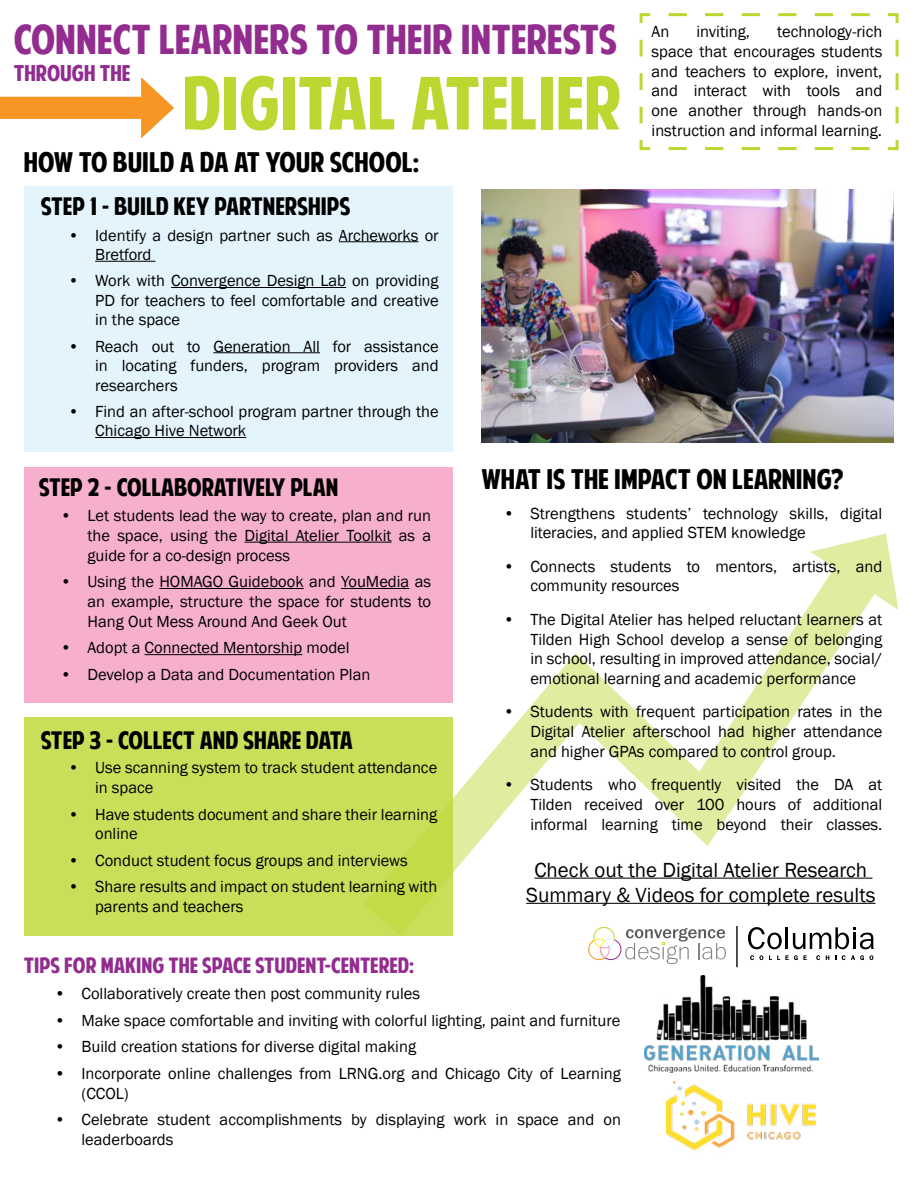
<style>
.page{position:relative;width:918px;height:1188px;background:#fff}
.page>*{position:absolute;margin:0;border:0;box-sizing:border-box;transform-origin:0 0}
.t1{font:72.3px "American Purpose";color:#bed631}
.t2{font:39.75px "American Purpose";color:#922c8f}
.t3{font:27px "American Purpose";color:#000}
.t4{font:24px "American Purpose";color:#000}
.t5{font:21.75px "American Purpose";color:#922c8f}
.t6{font:21px/25.2px "Franklin Gothic";color:#000;text-align:center}
.t7{font:21px "American Purpose";color:#922c8f}
.t8{font:16.5px/19.8px "Franklin Gothic";color:#000}
</style>
<div class="page">
<svg style="left:350px;top:533px;width:536px;height:404px"></svg>
<svg style="left:810px;top:534px;width:89px;height:76px"></svg>
<svg style="left:639px;top:13px;width:260px;height:138px"></svg>
<div style="left:0;top:97px;width:153px;height:22px;background:#f79624"></div>
<svg style="left:141px;top:77px;width:33px;height:62px"></svg>
<svg style="left:748px;top:927px;width:34px;height:22px"></svg>
<hr style="left:786px;top:927px;width:2px;height:22px;background:#010101">
<svg style="left:793px;top:927px;width:81px;height:22px"></svg>
<svg style="left:750px;top:955px;width:13px;height:5px"></svg>
<svg style="left:769px;top:955px;width:38px;height:5px"></svg>
<svg style="left:816px;top:955px;width:4px;height:5px"></svg>
<svg style="left:826px;top:955px;width:3px;height:5px"></svg>
<svg style="left:842px;top:955px;width:31px;height:5px"></svg>
<hr style="left:736px;top:927px;width:2px;height:40px;background:#000">
<svg style="left:588px;top:927px;width:138px;height:37px"></svg>
<div style="left:24px;top:187px;width:429px;height:265px;background:#ddf2fd"></div>
<div style="left:24px;top:717px;width:429px;height:218px;background:#cbde5a"></div>
<div style="left:24px;top:467px;width:429px;height:235px;background:#f6afcc"></div>
<hr style="left:339px;top:241px;width:80px;height:1px;background:#000">
<hr style="left:95px;top:261px;width:60px;height:1px;background:#000">
<hr style="left:171px;top:287px;width:175px;height:1px;background:#000">
<hr style="left:213px;top:352px;width:107px;height:1px;background:#000">
<hr style="left:95px;top:437px;width:151px;height:1px;background:#000">
<hr style="left:245px;top:542px;width:147px;height:1px;background:#000">
<hr style="left:159px;top:588px;width:145px;height:1px;background:#000">
<hr style="left:341px;top:588px;width:68px;height:1px;background:#000">
<hr style="left:145px;top:654px;width:157px;height:1px;background:#000">
<hr style="left:534px;top:878px;width:339px;height:1px;background:#000">
<hr style="left:526px;top:903px;width:349px;height:1px;background:#000">
<img style="left:481px;top:189px;width:413px;height:253px">
<img style="left:644px;top:975px;width:174px;height:97px">
<img style="left:667px;top:1081px;width:149px;height:70px">
<h2 class="t2" style="left:14px;top:24px;width:605px">CONNECT LEARNERS TO THEIR INTERESTS</h2>
<h3 class="t5" style="left:14px;top:65px;width:118px">THROUGH THE</h3>
<h1 class="t1" style="left:182px;top:75px;width:440px">DIGITAL ATELIER</h1>
<h3 class="t3" style="left:24px;top:152px;width:397px">HOW TO BUILD A DA AT YOUR SCHOOL:</h3>
<h3 class="t4" style="left:41px;top:197px;width:311px">STEP 1 - BUILD KEY PARTNERSHIPS</h3>
<p class="t8" style="left:95px;top:226px;width:345px;text-indent:-27px">• Identify a design partner such as Archeworks or<br>Bretford</p>
<p class="t8" style="left:95px;top:271px;width:345px;text-align:justify;text-indent:-27px">• Work with Convergence Design Lab on providing PD for teachers to feel comfortable and creative in the space</p>
<p class="t8" style="left:95px;top:337px;width:345px;text-align:justify;text-indent:-27px">• Reach out to Generation All for assistance in locating funders, program providers and researchers</p>
<p class="t8" style="left:95px;top:402px;width:345px;text-indent:-27px">• Find an after-school program partner through the<br>Chicago Hive Network</p>
<p class="t8" style="left:652px;top:22px;width:19px">An</p>
<p class="t8" style="left:697px;top:22px;width:55px">inviting,</p>
<p class="t8" style="left:652px;top:22px;width:232px;text-align:justify;text-indent:126px">technology-rich space that encourages students and teachers to explore, invent, and interact with tools and one another through hands-on instruction and informal learning.</p>
<h3 class="t4" style="left:39px;top:478px;width:301px">STEP 2 - COLLABORATIVELY PLAN</h3>
<p class="t8" style="left:88px;top:506px;width:345px;text-align:justify;text-indent:-27px">• Let students lead the way to create, plan and run the space, using the Digital Atelier Toolkit as a guide for a co-design process</p>
<p class="t8" style="left:88px;top:572px;width:345px;text-align:justify;text-indent:-27px">• Using the HOMAGO Guidebook and YouMedia as an example, structure the space for students to Hang Out Mess Around And Geek Out</p>
<p class="t8" style="left:61px;top:638px;width:291px">• Adopt a Connected Mentorship model</p>
<p class="t8" style="left:61px;top:665px;width:311px">• Develop a Data and Documentation Plan</p>
<h3 class="t4" style="left:41px;top:730px;width:314px">STEP 3 - COLLECT AND SHARE DATA</h3>
<p class="t8" style="left:95px;top:758px;width:344px;text-indent:-27px">• Use scanning system to track student attendance in space</p>
<p class="t8" style="left:95px;top:805px;width:344px;text-indent:-27px">• Have students document and share their learning online</p>
<p class="t8" style="left:68px;top:851px;width:341px">• Conduct student focus groups and interviews</p>
<p class="t8" style="left:95px;top:877px;width:344px;text-indent:-27px">• Share results and impact on student learning with parents and teachers</p>
<h3 class="t3" style="left:481px;top:469px;width:364px">WHAT IS THE IMPACT ON LEARNING?</h3>
<p class="t8" style="left:530px;top:504px;width:353px;text-indent:-27px">• Strengthens students’ technology skills, digital literacies, and applied STEM knowledge</p>
<p class="t8" style="left:530px;top:557px;width:354px;text-indent:-27px">• Connects students to mentors, artists, and community resources</p>
<p class="t8" style="left:530px;top:610px;width:353px;text-align:justify;text-indent:-27px">• The Digital Atelier has helped reluctant learners at Tilden High School develop a sense of belonging in school, resulting in improved attendance, social/ emotional learning and academic performance</p>
<p class="t8" style="left:530px;top:702px;width:354px;text-align:justify;text-indent:-27px">• Students with frequent participation rates in the Digital Atelier afterschool had higher attendance and higher GPAs compared to control group.</p>
<p class="t8" style="left:530px;top:775px;width:354px;text-align:justify;text-indent:-27px">• Students who frequently visited the DA at Tilden received over 100 hours of additional informal learning time beyond their classes.</p>
<p class="t6" style="left:526px;top:857px;width:351px">Check out the Digital Atelier Research<br>Summary &amp; Videos for complete results</p>
<p class="t7" style="left:24px;top:957px;width:392px">TIPS FOR MAKING THE SPACE STUDENT-CENTERED:</p>
<p class="t8" style="left:55px;top:984px;width:367px">• Collaboratively create then post community rules</p>
<p class="t8" style="left:55px;top:1011px;width:567px">• Make space comfortable and inviting with colorful lighting, paint and furniture</p>
<p class="t8" style="left:55px;top:1037px;width:363px">• Build creation stations for diverse digital making</p>
<p class="t8" style="left:82px;top:1064px;width:541px;text-indent:-27px">• Incorporate online challenges from LRNG.org and Chicago City of Learning (CCOL)</p>
<p class="t8" style="left:82px;top:1110px;width:541px;text-indent:-27px">• Celebrate student accomplishments by displaying work in space and on leaderboards</p>
</div>
